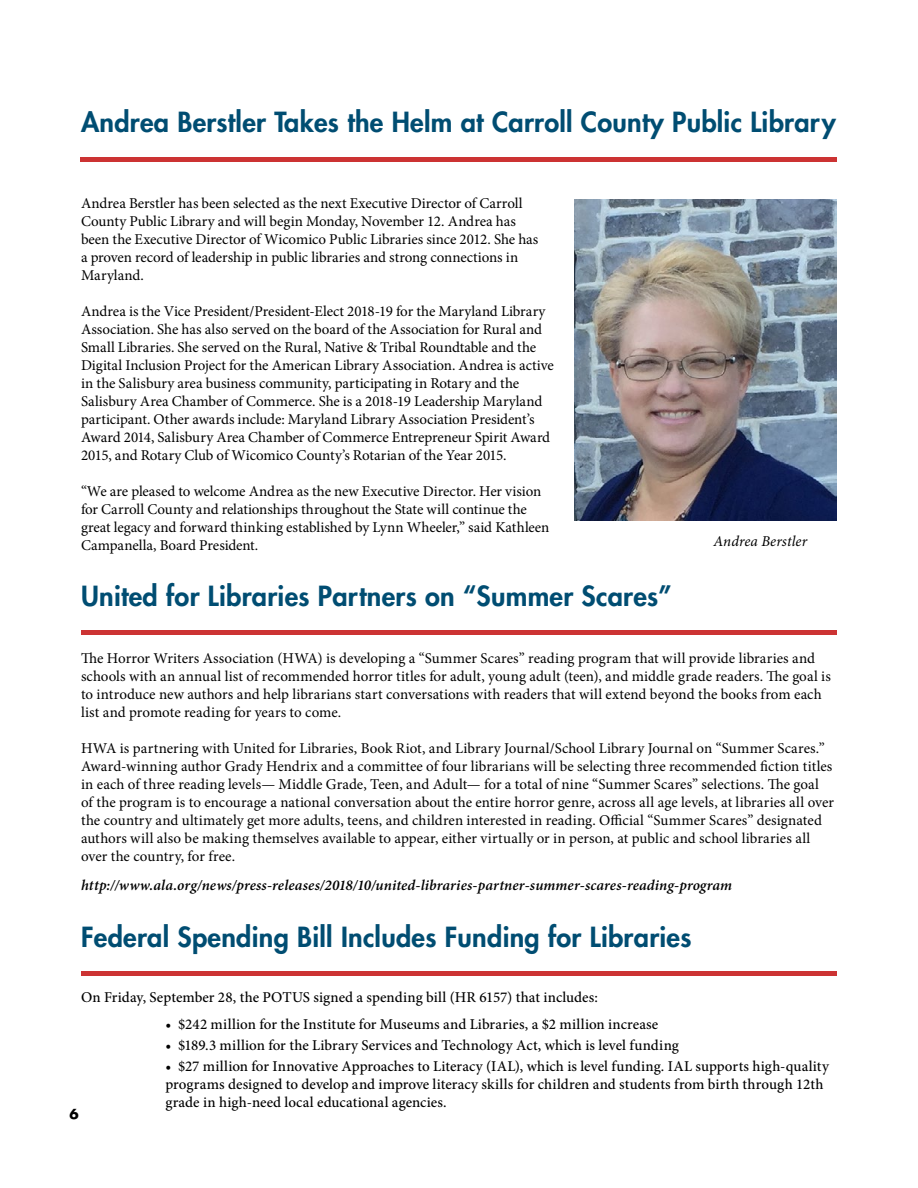
<style>
.page{position:relative;width:918px;height:1188px;background:#fff}
.page>*{position:absolute;margin:0;border:0;box-sizing:border-box;transform-origin:0 0}
.t1{font:800 27px "Futura Std";letter-spacing:.01em;color:#004d72}
.t2{font:15px/18px "Minion Pro";color:#000}
.t3{font:500 15px/18px "Minion Pro";letter-spacing:.005em;color:#000}
.t4{font:italic 600 15px "Minion Pro";letter-spacing:.01em;color:#000}
.t5{font:italic 15px "Minion Pro";letter-spacing:.005em;color:#000}
.t6{font:700 13.5px "Futura Std";color:#000}
</style>
<div class="page">
<hr style="left:81px;top:157px;width:756px;height:4px;background:#c33">
<img style="left:574px;top:200px;width:263px;height:320px">
<hr style="left:81px;top:630px;width:756px;height:4px;background:#c33">
<hr style="left:81px;top:971px;width:756px;height:4px;background:#c33">
<h1 class="t1" style="left:81px;top:105px;width:756px">Andrea Berstler Takes the Helm at Carroll County Public Library</h1>
<p class="t2" style="left:81px;top:194px;width:459px">Andrea Berstler has been selected as the next Executive Director of Carroll County Public Library and will begin Monday, November 12. Andrea has been the Executive Director of Wicomico Public Libraries since 2012. She has a proven record of leadership in public libraries and strong connections in Maryland.</p>
<p class="t2" style="left:81px;top:302px;width:474px">Andrea is the Vice President/President-Elect 2018-19 for the Maryland Library Association. She has also served on the board of the Association for Rural and Small Libraries. She served on the Rural, Native &amp; Tribal Roundtable and the Digital Inclusion Project for the American Library Association. Andrea is active in the Salisbury area business community, participating in Rotary and the Salisbury Area Chamber of Commerce. She is a 2018-19 Leadership Maryland participant. Other awards include: Maryland Library Association President’s Award 2014, Salisbury Area Chamber of Commerce Entrepreneur Spirit Award 2015, and Rotary Club of Wicomico County’s Rotarian of the Year 2015.</p>
<p class="t2" style="left:81px;top:482px;width:470px">“We are pleased to welcome Andrea as the new Executive Director. Her vision for Carroll County and relationships throughout the State will continue the great legacy and forward thinking established by Lynn Wheeler,” said Kathleen Campanella, Board President.</p>
<h1 class="t1" style="left:81px;top:579px;width:592px">United for Libraries Partners on “Summer Scares”</h1>
<p class="t5" style="left:713px;top:531px;width:95px">Andrea Berstler</p>
<p class="t2" style="left:81px;top:649px;width:751px">The Horror Writers Association (HWA) is developing a “Summer Scares” reading program that will provide libraries and schools with an annual list of recommended horror titles for adult, young adult (teen), and middle grade readers. The goal is to introduce new authors and help librarians start conversations with readers that will extend beyond the books from each list and promote reading for years to come.</p>
<p class="t2" style="left:81px;top:739px;width:754px">HWA is partnering with United for Libraries, Book Riot, and Library Journal/School Library Journal on “Summer Scares.” Award-winning author Grady Hendrix and a committee of four librarians will be selecting three recommended fiction titles in each of three reading levels— Middle Grade, Teen, and Adult— for a total of nine “Summer Scares” selections. The goal of the program is to encourage a national conversation about the entire horror genre, across all age levels, at libraries all over the country and ultimately get more adults, teens, and children interested in reading. Official “Summer Scares” designated authors will also be making themselves available to appear, either virtually or in person, at public and school libraries all over the country, for free.</p>
<p class="t4" style="left:81px;top:874px;width:653px">http://www.ala.org/news/press-releases/2018/10/united-libraries-partner-summer-scares-reading-program</p>
<h1 class="t1" style="left:81px;top:919px;width:612px">Federal Spending Bill Includes Funding for Libraries</h1>
<p class="t3" style="left:81px;top:988px;width:518px">On Friday, September 28, the POTUS signed a spending bill (HR 6157) that includes:</p>
<p class="t6" style="left:70px;top:1105px;width:11px">6</p>
<p class="t3" style="left:165px;top:1016px;width:494px">• $242 million for the Institute for Museums and Libraries, a $2 million increase</p>
<p class="t3" style="left:165px;top:1037px;width:515px">• $189.3 million for the Library Services and Technology Act, which is level funding</p>
<p class="t3" style="left:165px;top:1058px;width:665px">• $27 million for Innovative Approaches to Literacy (IAL), which is level funding. IAL supports high-quality programs designed to develop and improve literacy skills for children and students from birth through 12th grade in high-need local educational agencies.</p>
</div>
